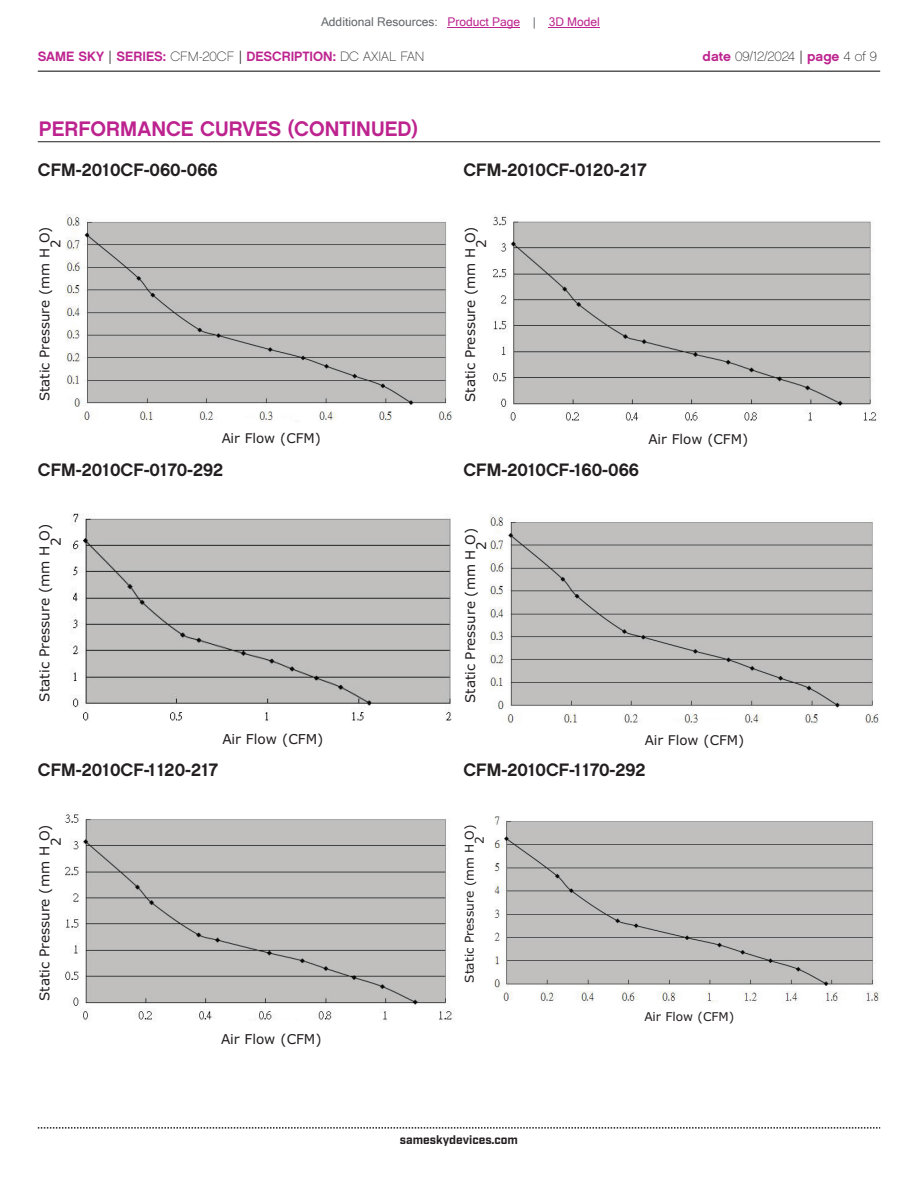
<style>
.page{position:relative;width:918px;height:1188px;background:#fff}
.page>*{position:absolute;margin:0;border:0;box-sizing:border-box;transform-origin:0 0}
.t1{font:21px "Chalet New York Nineteen Sixty";color:#bd238f}
.t2{font:18px "Chalet New York Nineteen Sixty";color:#231f20}
.t3{font:13.65px/11.2px "Verdana";color:#231f20}
.t4{font:13.5px/11.1px "Verdana";color:#231f20}
.t5{font:13.5px "Chalet New York Nineteen Sixty";color:#bd238f}
.t6{font:13.5px "Chalet Paris Nineteen Sixty";letter-spacing:-.005em;color:#231f20}
.t7{font:13.35px/11.1px "Verdana";color:#231f20}
.t8{font:12.15px/10.1px "Verdana";color:#231f20}
.t9{font:12px "Microsoft Sans Serif";color:#63676b}
.t10{font:700 12px "Industry";color:#231f20}
.s1{color:#bd238f}
.s2{font-family:"Industry";color:#231f20}
.s3{font-family:"Chalet Paris Nineteen Sixty";color:#231f20}
.s4{font-family:"Chalet New York Nineteen Sixty";color:#bd238f}
.s5{font-family:"Industry"}
</style>
<div class="page">
<hr style="left:38px;top:71px;width:842px;height:1px;background:#231f20">
<svg style="left:38px;top:1127px;width:842px;height:2px"></svg>
<hr style="left:38px;top:141px;width:842px;height:1px;background:#231f20">
<img style="left:70px;top:513px;width:382px;height:208px">
<img style="left:493px;top:215px;width:385px;height:207px">
<img style="left:66px;top:214px;width:386px;height:208px">
<img style="left:490px;top:514px;width:389px;height:210px">
<img style="left:65px;top:812px;width:387px;height:209px">
<img style="left:494px;top:816px;width:386px;height:187px">
<hr style="left:448px;top:27px;width:72px;height:1px;background:#bd238f">
<hr style="left:549px;top:27px;width:51px;height:1px;background:#bd238f">
<p class="t9" style="left:321px;top:15px;width:280px">Additional Resources: <span class="s1">Product Page</span> | <span class="s1">3D Model</span></p>
<p class="t5" style="left:38px;top:47px;width:388px">SAME SKY <span class="s2">|</span> SERIES: <span class="s3">CFM-20CF</span> <span class="s2">|</span> DESCRIPTION: <span class="s3">DC AXIAL FAN</span></p>
<p class="t6" style="left:703px;top:48px;width:176px"><span class="s4">date</span> 09/12/2024 <span class="s5">|</span> <span class="s4">page</span> 4 of 9</p>
<p class="t1" style="left:39px;top:115px;width:380px">PERFORMANCE CURVES (CONTINUED)</p>
<p class="t2" style="left:38px;top:158px;width:181px">CFM-2010CF-060-066</p>
<p class="t2" style="left:464px;top:158px;width:185px">CFM-2010CF-0120-217</p>
<p class="t7" style="left:39px;top:248px;width:23px;text-indent:-153px;rotate:-90deg">Static Pressure (mm H O)<br>2</p>
<p class="t4" style="left:465px;top:248px;width:23px;text-indent:-154px;rotate:-90deg">Static Pressure (mm H O)<br>2</p>
<p class="t7" style="left:222px;top:432px;width:101px">Air Flow (CFM)</p>
<p class="t4" style="left:649px;top:433px;width:101px">Air Flow (CFM)</p>
<p class="t2" style="left:38px;top:458px;width:187px">CFM-2010CF-0170-292</p>
<p class="t2" style="left:464px;top:458px;width:177px">CFM-2010CF-160-066</p>
<p class="t3" style="left:39px;top:546px;width:23px;text-indent:-156px;rotate:-90deg">Static Pressure (mm H O)<br>2</p>
<p class="t7" style="left:465px;top:550px;width:23px;text-indent:-153px;rotate:-90deg">Static Pressure (mm H O)<br>2</p>
<p class="t3" style="left:223px;top:734px;width:103px">Air Flow (CFM)</p>
<p class="t7" style="left:645px;top:734px;width:101px">Air Flow (CFM)</p>
<p class="t2" style="left:38px;top:758px;width:182px">CFM-2010CF-1120-217</p>
<p class="t2" style="left:464px;top:758px;width:184px">CFM-2010CF-1170-292</p>
<p class="t4" style="left:39px;top:846px;width:23px;text-indent:-155px;rotate:-90deg">Static Pressure (mm H O)<br>2</p>
<p class="t8" style="left:464px;top:844px;width:21px;text-indent:-139px;rotate:-90deg">Static Pressure (mm H O)<br>2</p>
<p class="t8" style="left:645px;top:1011px;width:91px">Air Flow (CFM)</p>
<p class="t4" style="left:221px;top:1033px;width:102px">Air Flow (CFM)</p>
<p class="t10" style="left:400px;top:1132px;width:120px">sameskydevices.com</p>
</div>
